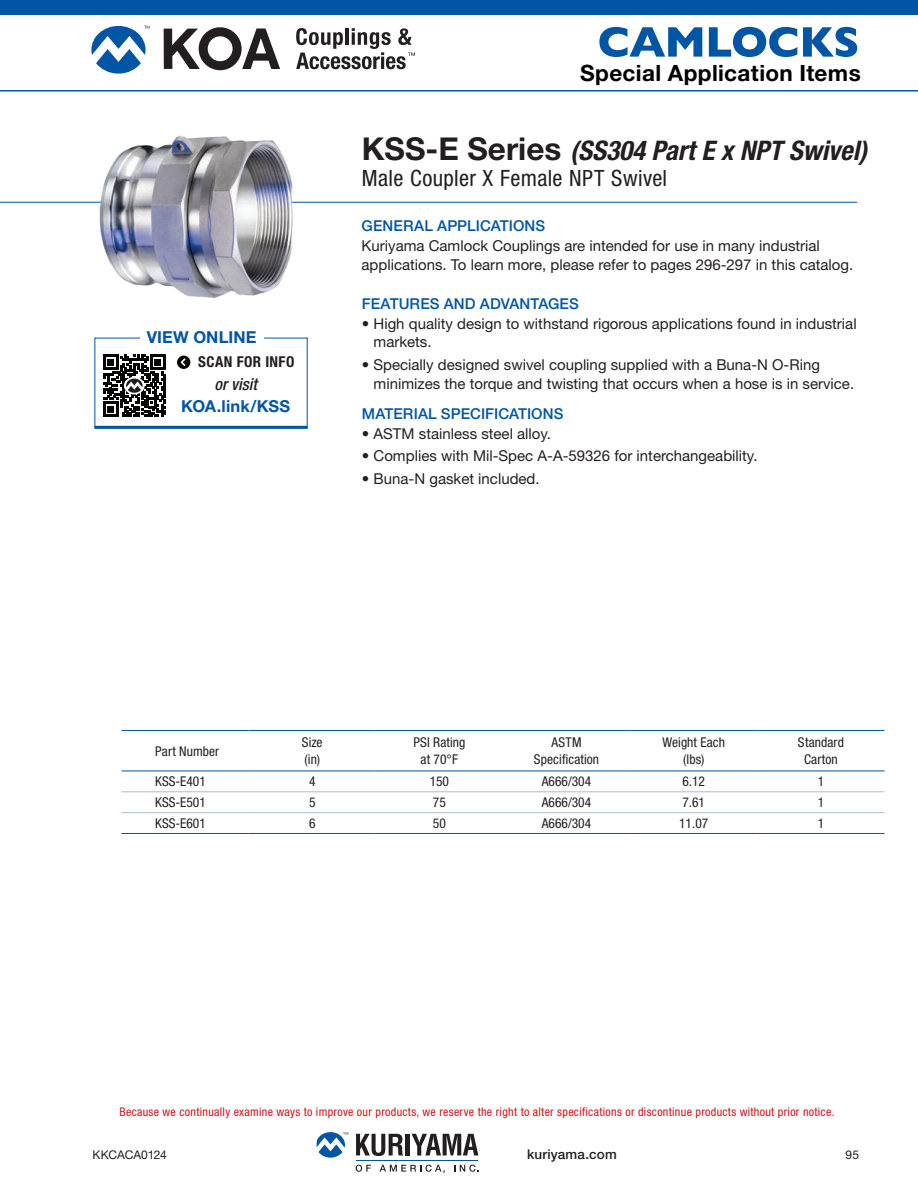
<style>
.page{position:relative;width:918px;height:1188px;background:#fff}
.page>*{position:absolute;margin:0;border:0;box-sizing:border-box;transform-origin:0 0}
.t1{font:italic 700 condensed 27px "Helvetica Neue LT Pro";color:#231f20}
.t2{font:condensed 22.5px "Helvetica Neue LT Pro";letter-spacing:.015em;color:#231f20}
.t3{font:700 22.5px "Helvetica Neue LT Pro";letter-spacing:.015em;color:#000001}
.t4{font:700 16.5px "Helvetica Neue LT Pro";letter-spacing:.005em;color:#0155a5}
.t5{font:italic 500 condensed 16.5px "Helvetica Neue LT Pro";color:#231f20}
.Body-bullets{font:15px/18.8px "Helvetica Neue LT Pro";color:#231f20}
.TM_SUB_HEAD{font:500 15px "Helvetica Neue LT Pro";letter-spacing:.005em;color:#0155a5}
.t6{font:700 condensed 15px "Helvetica Neue LT Pro";letter-spacing:.03em;color:#231f20}
.Table_Head{font:condensed 13.5px/16.2px "Helvetica Neue LT Pro";letter-spacing:.005em;color:#231f20;text-align:center}
.Table_Contents{font:condensed 13.5px "Helvetica Neue LT Pro";color:#231f20}
.Table_Contents_1st{font:condensed 13.5px "Helvetica Neue LT Pro";color:#231f20}
.t7{font:500 13.5px "Helvetica Neue LT Pro";letter-spacing:.015em;color:#231f20}
.Table_Head_1st{font:condensed 13.5px "Helvetica Neue LT Pro";letter-spacing:.005em;color:#231f20}
.t8{font:condensed 12px "Helvetica Neue LT Pro";letter-spacing:.025em;color:#cd151d}
.t9{font:12px "Helvetica Neue LT Pro";letter-spacing:-.005em;color:#231f20}
.s1{font-style:normal;font-stretch:normal;font-size:31.5px}
</style>
<div class="page">
<hr style="left:0;top:202px;width:857px;height:1px;background:#0155a5">
<img style="left:91px;top:135px;width:208px;height:163px">
<hr style="left:122px;top:730px;width:127px;height:1px;background:#0155a5">
<hr style="left:122px;top:771px;width:127px;height:1px;background:#0155a5">
<hr style="left:249px;top:730px;width:127px;height:1px;background:#0155a5">
<hr style="left:376px;top:730px;width:127px;height:1px;background:#0155a5">
<hr style="left:503px;top:730px;width:127px;height:1px;background:#0155a5">
<hr style="left:630px;top:730px;width:127px;height:1px;background:#0155a5">
<hr style="left:757px;top:730px;width:128px;height:1px;background:#0155a5">
<hr style="left:249px;top:771px;width:127px;height:1px;background:#0155a5">
<hr style="left:376px;top:771px;width:127px;height:1px;background:#0155a5">
<hr style="left:503px;top:771px;width:127px;height:1px;background:#0155a5">
<hr style="left:630px;top:771px;width:127px;height:1px;background:#0155a5">
<hr style="left:757px;top:771px;width:128px;height:1px;background:#0155a5">
<hr style="left:503px;top:791px;width:127px;height:1px;background:#adb8dc">
<hr style="left:503px;top:812px;width:127px;height:1px;background:#adb8dc">
<hr style="left:503px;top:833px;width:127px;height:1px;background:#0155a5">
<hr style="left:122px;top:812px;width:127px;height:1px;background:#adb8dc">
<hr style="left:249px;top:812px;width:127px;height:1px;background:#adb8dc">
<hr style="left:376px;top:812px;width:127px;height:1px;background:#adb8dc">
<hr style="left:630px;top:812px;width:127px;height:1px;background:#adb8dc">
<hr style="left:757px;top:812px;width:128px;height:1px;background:#adb8dc">
<hr style="left:122px;top:791px;width:127px;height:1px;background:#adb8dc">
<hr style="left:249px;top:791px;width:127px;height:1px;background:#adb8dc">
<hr style="left:376px;top:791px;width:127px;height:1px;background:#adb8dc">
<hr style="left:630px;top:791px;width:127px;height:1px;background:#adb8dc">
<hr style="left:757px;top:791px;width:128px;height:1px;background:#adb8dc">
<hr style="left:122px;top:833px;width:127px;height:1px;background:#0155a5">
<hr style="left:249px;top:833px;width:127px;height:1px;background:#0155a5">
<hr style="left:376px;top:833px;width:127px;height:1px;background:#0155a5">
<hr style="left:630px;top:833px;width:127px;height:1px;background:#0155a5">
<hr style="left:757px;top:833px;width:128px;height:1px;background:#0155a5">
<div style="left:94px;top:338px;width:214px;height:91px;border:1px solid #0155a5"></div>
<div style="left:140px;top:332px;width:124px;height:14px;background:#fff"></div>
<hr style="left:95px;top:426px;width:212px;height:2px;background:#0155a5">
<svg style="left:177px;top:356px;width:13px;height:13px"></svg>
<svg style="left:103px;top:354px;width:62px;height:63px"></svg>
<hr style="left:0;top:90px;width:918px;height:2px;background:#0155a5">
<hr style="left:356px;top:1160px;width:122px;height:1px;background:#0155a5">
<svg style="left:356px;top:1134px;width:47px;height:22px"></svg>
<hr style="left:406px;top:1134px;width:4px;height:21px;background:#231f20">
<svg style="left:412px;top:1134px;width:66px;height:21px"></svg>
<svg style="left:356px;top:1165px;width:15px;height:7px"></svg>
<svg style="left:380px;top:1165px;width:65px;height:8px"></svg>
<svg style="left:454px;top:1165px;width:25px;height:7px"></svg>
<svg style="left:317px;top:1132px;width:31px;height:26px"></svg>
<div style="left:0;top:0;width:918px;height:15px;background:#0155a5"></div>
<svg style="left:164px;top:27px;width:116px;height:43px"></svg>
<svg style="left:91px;top:26px;width:59px;height:48px"></svg>
<svg style="left:296px;top:28px;width:119px;height:41px"></svg>
<svg style="left:599px;top:27px;width:258px;height:30px"></svg>
<h2 class="t3" style="left:580px;top:59px;width:282px">Special Application Items</h2>
<p class="t1" style="left:362px;top:134px;width:507px"><span class="s1">KSS-E Series</span> (SS304 Part E x NPT Swivel)</p>
<p class="t2" style="left:362px;top:164px;width:307px">Male Coupler X Female NPT Swivel</p>
<p class="t4" style="left:147px;top:327px;width:111px">VIEW ONLINE</p>
<p class="t6" style="left:198px;top:353px;width:98px">SCAN FOR INFO</p>
<p class="t5" style="left:214px;top:374px;width:44px">or visit</p>
<p class="t4" style="left:181px;top:396px;width:111px">KOA.link/KSS</p>
<p class="TM_SUB_HEAD" style="left:362px;top:217px;width:185px">GENERAL APPLICATIONS</p>
<p class="Body-bullets" style="left:362px;top:236px;width:493px">Kuriyama Camlock Couplings are intended for use in many industrial applications. To learn more, please refer to pages 296-297 in this catalog.</p>
<p class="TM_SUB_HEAD" style="left:362px;top:294px;width:218px">FEATURES AND ADVANTAGES</p>
<p class="Body-bullets" style="left:374px;top:314px;width:485px;text-indent:-12px">• High quality design to withstand rigorous applications found in industrial markets.</p>
<p class="Body-bullets" style="left:374px;top:354px;width:482px;line-height:19.5px;text-indent:-12px">• Specially designed swivel coupling supplied with a Buna-N O-Ring minimizes the torque and twisting that occurs when a hose is in service.</p>
<p class="TM_SUB_HEAD" style="left:362px;top:405px;width:203px">MATERIAL SPECIFICATIONS</p>
<p class="Body-bullets" style="left:362px;top:424px;width:191px">• ASTM stainless steel alloy.</p>
<p class="Body-bullets" style="left:362px;top:446px;width:397px">• Complies with Mil-Spec A-A-59326 for interchangeability.</p>
<p class="Body-bullets" style="left:362px;top:469px;width:179px">• Buna-N gasket included.</p>
<p class="Table_Head_1st" style="left:155px;top:743px;width:65px">Part Number</p>
<p class="Table_Head" style="left:302px;top:734px;width:22px;text-align:left">Size (in)</p>
<p class="Table_Head" style="left:413px;top:734px;width:54px">PSI Rating at 70°F</p>
<p class="Table_Head" style="left:534px;top:734px;width:67px">ASTM<br>Specification</p>
<p class="Table_Head" style="left:663px;top:734px;width:64px">Weight Each (lbs)</p>
<p class="Table_Head" style="left:798px;top:734px;width:47px">Standard<br>Carton</p>
<p class="Table_Contents_1st" style="left:155px;top:773px;width:52px">KSS-E401</p>
<p class="Table_Contents" style="left:309px;top:773px;width:8px">4</p>
<p class="Table_Contents" style="left:430px;top:773px;width:21px">150</p>
<p class="Table_Contents" style="left:542px;top:773px;width:51px">A666/304</p>
<p class="Table_Contents" style="left:682px;top:773px;width:24px">6.12</p>
<p class="Table_Contents" style="left:818px;top:773px;width:8px">1</p>
<p class="Table_Contents_1st" style="left:155px;top:794px;width:52px">KSS-E501</p>
<p class="Table_Contents" style="left:309px;top:794px;width:8px">5</p>
<p class="Table_Contents" style="left:433px;top:794px;width:14px">75</p>
<p class="Table_Contents" style="left:542px;top:794px;width:51px">A666/304</p>
<p class="Table_Contents" style="left:682px;top:794px;width:24px">7.61</p>
<p class="Table_Contents" style="left:818px;top:794px;width:8px">1</p>
<p class="Table_Contents_1st" style="left:155px;top:815px;width:52px">KSS-E601</p>
<p class="Table_Contents" style="left:309px;top:815px;width:8px">6</p>
<p class="Table_Contents" style="left:433px;top:815px;width:14px">50</p>
<p class="Table_Contents" style="left:542px;top:815px;width:51px">A666/304</p>
<p class="Table_Contents" style="left:679px;top:815px;width:31px">11.07</p>
<p class="Table_Contents" style="left:818px;top:815px;width:8px">1</p>
<p class="t8" style="left:120px;top:1104px;width:717px">Because we continually examine ways to improve our products, we reserve the right to alter specifications or discontinue products without prior notice.</p>
<p class="t7" style="left:527px;top:1146px;width:91px">kuriyama.com</p>
<p class="t9" style="left:846px;top:1147px;width:15px">95</p>
<p class="t9" style="left:93px;top:1147px;width:76px">KKCACA0124</p>
</div>
